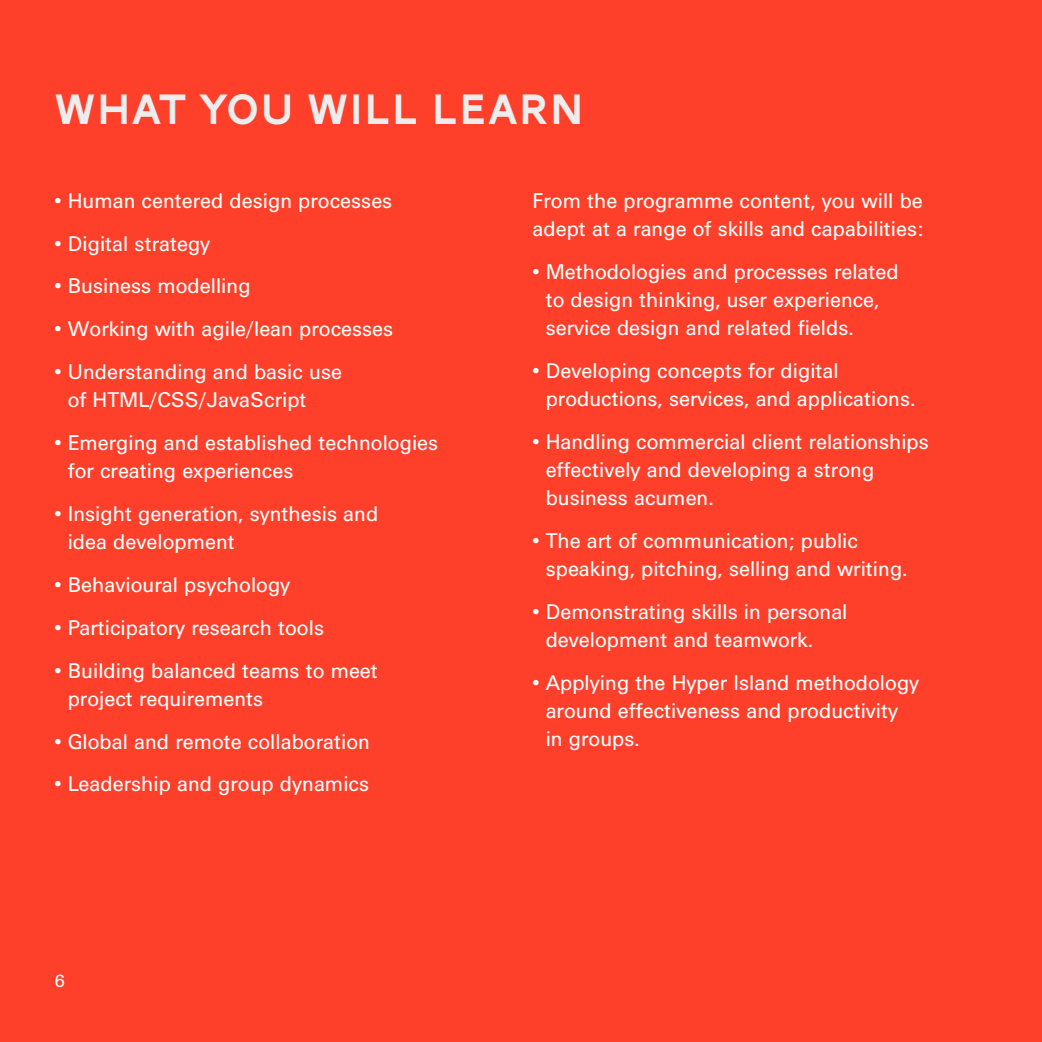
<style>
.page{position:relative;width:1042px;height:1042px;background:#fe3f2a}
.page>*{position:absolute;margin:0;border:0;box-sizing:border-box;transform-origin:0 0}
.t1{font:43.75px "AW Conqueror Carved One";letter-spacing:.025em;color:#ededed}
.t2{font:21px/28px "Univers BQ";color:#fff}
.t3{font:17.5px "Univers BQ";color:#fff}
</style>
<div class="page">
<h1 class="t1" style="left:55px;top:90px;width:72px">WHAT</h1>
<h1 class="t1" style="left:200px;top:90px;width:289px">YOU WILL LEAR</h1>
<h1 class="t1" style="left:550px;top:90px;width:36px">N</h1>
<p class="t2" style="left:55px;top:187px;width:339px">• Human centered design processes</p>
<p class="t2" style="left:55px;top:230px;width:157px">• Digital strategy</p>
<p class="t2" style="left:55px;top:273px;width:197px">• Business modelling</p>
<p class="t2" style="left:55px;top:315px;width:340px">• Working with agile/lean processes</p>
<p class="t2" style="left:68px;top:358px;width:276px;text-indent:-13px">• Understanding and basic use of HTML/CSS/JavaScript</p>
<p class="t2" style="left:68px;top:429px;width:372px;text-indent:-13px">• Emerging and established technologies for creating experiences</p>
<p class="t2" style="left:68px;top:500px;width:312px;text-indent:-13px">• Insight generation, synthesis and idea development</p>
<p class="t2" style="left:55px;top:571px;width:237px">• Behavioural psychology</p>
<p class="t2" style="left:55px;top:614px;width:271px">• Participatory research tools</p>
<p class="t2" style="left:68px;top:657px;width:312px;text-indent:-13px">• Building balanced teams to meet project requirements</p>
<p class="t2" style="left:55px;top:728px;width:317px">• Global and remote collaboration</p>
<p class="t2" style="left:55px;top:770px;width:316px">• Leadership and group dynamics</p>
<p class="t3" style="left:55px;top:970px;width:12px">6</p>
<p class="t2" style="left:532px;top:187px;width:392px">From the programme content, you will be adept at a range of skills and capabilities:</p>
<p class="t2" style="left:546px;top:258px;width:354px;text-indent:-13px">• Methodologies and processes related to design thinking, user experience, service design and related fields.</p>
<p class="t2" style="left:546px;top:357px;width:371px;text-indent:-13px">• Developing concepts for digital productions, services, and applications.</p>
<p class="t2" style="left:546px;top:428px;width:385px;text-indent:-13px">• Handling commercial client relationships effectively and developing a strong business acumen.</p>
<p class="t2" style="left:546px;top:527px;width:363px;text-indent:-13px">• The art of communication; public speaking, pitching, selling and writing.</p>
<p class="t2" style="left:546px;top:598px;width:303px;text-indent:-13px">• Demonstrating skills in personal development and teamwork.</p>
<p class="t2" style="left:546px;top:669px;width:375px;text-indent:-13px">• Applying the Hyper Island methodology around effectiveness and productivity in groups.</p>
</div>
